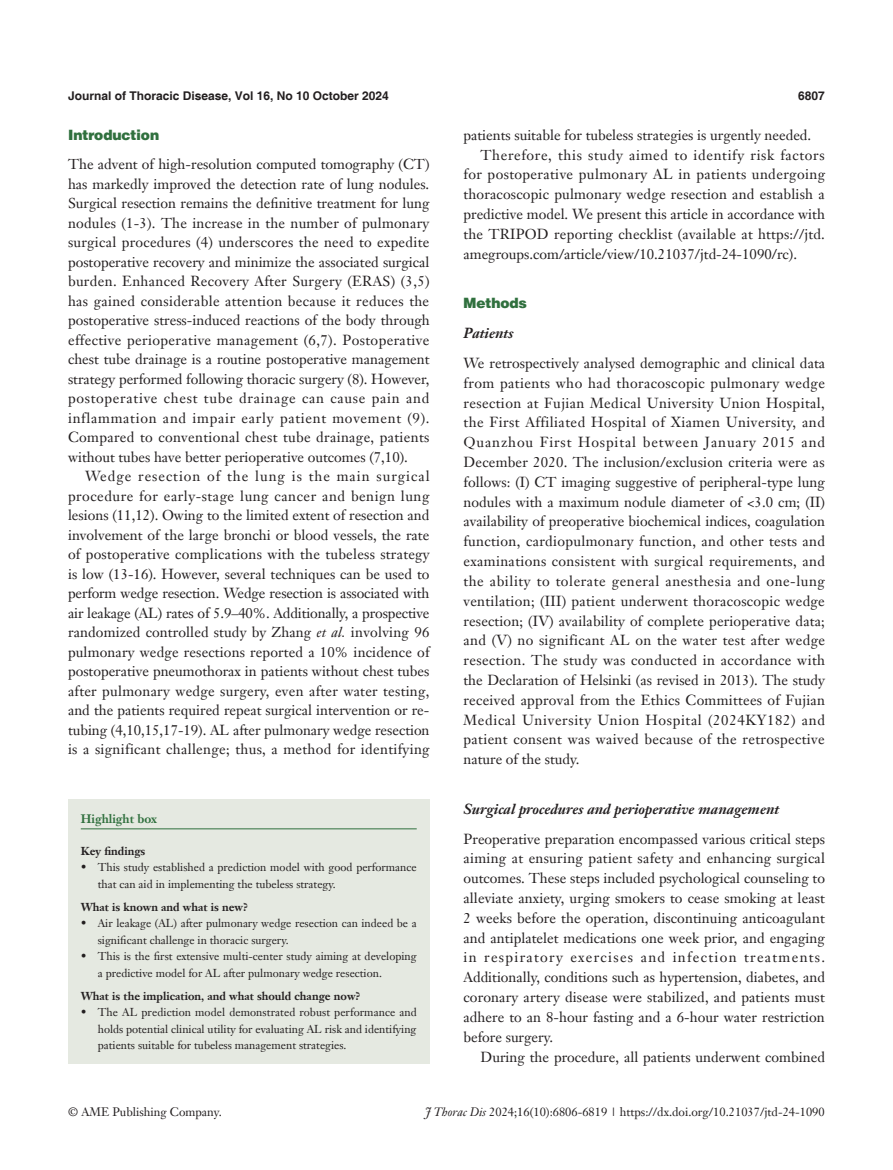
<style>
.page{position:relative;width:893px;height:1170px;background:#fff}
.page>*{position:absolute;margin:0;border:0;box-sizing:border-box;transform-origin:0 0}
.t1{font:14.25px/19.8px "Janson Text LT";color:#231f20;text-align:justify}
._2ji-6_5{font:italic 700 14.25px "Janson Text LT";color:#231f20}
._1ji-zhengti{font:900 14.25px "Helvetica";color:#30703e}
._2ji-zhengti{font:italic 700 14.25px "Janson Text LT";color:#231f20}
._1ji-6_5{font:900 14.25px "Helvetica";color:#30703e}
.t2{font:12px "Janson Text LT";color:#231f20}
.t3{font:700 12px "Helvetica";color:#231f20}
.Cite{font:700 12px "Janson Text LT";color:#30703e}
.box-zhengwen{font:11.25px/16.5px "Janson Text LT";color:#231f20}
.box-biaoti-1_5mm{font:700 11.25px "Janson Text LT";color:#231f20}
.box-biaoti{font:700 11.25px "Janson Text LT";color:#231f20}
.s1{font-style:italic}
</style>
<div class="page">
<div style="left:68px;top:799px;width:361px;height:264px;background:#e5e9e1"></div>
<hr style="left:81px;top:828px;width:336px;height:1px;background:#30703e">
<p class="t3" style="left:68px;top:88px;width:322px">Journal of Thoracic Disease, Vol 16, No 10 October 2024</p>
<p class="t3" style="left:798px;top:88px;width:28px">6807</p>
<p class="_1ji-zhengti" style="left:68px;top:126px;width:93px">Introduction</p>
<p class="t1" style="left:68px;top:154px;width:363px">The advent of high-resolution computed tomography (CT) has markedly improved the detection rate of lung nodules.<br>Surgical resection remains the definitive treatment for lung nodules (1-3). The increase in the number of pulmonary surgical procedures (4) underscores the need to expedite postoperative recovery and minimize the associated surgical burden. Enhanced Recovery After Surgery (ERAS) (3,5) has gained considerable attention because it reduces the postoperative stress-induced reactions of the body through effective perioperative management (6,7). Postoperative chest tube drainage is a routine postoperative management strategy performed following thoracic surgery (8). However, postoperative chest tube drainage can cause pain and inflammation and impair early patient movement (9).<br>Compared to conventional chest tube drainage, patients without tubes have better perioperative outcomes (7,10).</p>
<p class="t1" style="left:68px;top:466px;width:363px;text-indent:17px">Wedge resection of the lung is the main surgical procedure for early-stage lung cancer and benign lung lesions (11,12). Owing to the limited extent of resection and involvement of the large bronchi or blood vessels, the rate of postoperative complications with the tubeless strategy is low (13-16). However, several techniques can be used to perform wedge resection. Wedge resection is associated with air leakage (AL) rates of 5.9–40%. Additionally, a prospective randomized controlled study by Zhang <span class="s1">et al.</span> involving 96 pulmonary wedge resections reported a 10% incidence of postoperative pneumothorax in patients without chest tubes after pulmonary wedge surgery, even after water testing, and the patients required repeat surgical intervention or re&shy;tubing (4,10,15,17-19). AL after pulmonary wedge resection is a significant challenge; thus, a method for identifying</p>
<p class="Cite" style="left:81px;top:810px;width:78px">Highlight box</p>
<p class="box-biaoti" style="left:81px;top:843px;width:66px">Key findings</p>
<p class="box-zhengwen" style="left:98px;top:859px;width:320px;text-indent:-17px">• This study established a prediction model with good performance that can aid in implementing the tubeless strategy.</p>
<p class="box-biaoti-1_5mm" style="left:81px;top:899px;width:169px">What is known and what is new?</p>
<p class="box-zhengwen" style="left:98px;top:915px;width:320px;text-indent:-17px">• Air leakage (AL) after pulmonary wedge resection can indeed be a significant challenge in thoracic surgery.</p>
<p class="box-zhengwen" style="left:98px;top:948px;width:320px;text-indent:-17px">• This is the first extensive multi-center study aiming at developing a predictive model for AL after pulmonary wedge resection.</p>
<p class="box-biaoti-1_5mm" style="left:81px;top:988px;width:281px">What is the implication, and what should change now?</p>
<p class="box-zhengwen" style="left:98px;top:1003px;width:321px;text-align:justify;text-indent:-17px">• The AL prediction model demonstrated robust performance and holds potential clinical utility for evaluating AL risk and identifying patients suitable for tubeless management strategies.</p>
<p class="t1" style="left:463px;top:125px;width:349px">patients suitable for tubeless strategies is urgently needed.</p>
<p class="t1" style="left:463px;top:145px;width:363px;text-indent:17px">Therefore, this study aimed to identify risk factors for postoperative pulmonary AL in patients undergoing thoracoscopic pulmonary wedge resection and establish a predictive model. We present this article in accordance with the TRIPOD reporting checklist (available at https://jtd. amegroups.com/article/view/10.21037/jtd-24-1090/rc).</p>
<p class="_1ji-6_5" style="left:463px;top:294px;width:65px">Methods</p>
<p class="_2ji-zhengti" style="left:463px;top:324px;width:51px">Patients</p>
<p class="t1" style="left:463px;top:353px;width:363px">We retrospectively analysed demographic and clinical data from patients who had thoracoscopic pulmonary wedge resection at Fujian Medical University Union Hospital, the First Affiliated Hospital of Xiamen University, and Quanzhou First Hospital between January 2015 and December 2020. The inclusion/exclusion criteria were as follows: (I) CT imaging suggestive of peripheral-type lung nodules with a maximum nodule diameter of &lt;3.0 cm; (II) availability of preoperative biochemical indices, coagulation function, cardiopulmonary function, and other tests and examinations consistent with surgical requirements, and the ability to tolerate general anesthesia and one-lung ventilation; (III) patient underwent thoracoscopic wedge resection; (IV) availability of complete perioperative data; and (V) no significant AL on the water test after wedge resection. The study was conducted in accordance with the Declaration of Helsinki (as revised in 2013). The study received approval from the Ethics Committees of Fujian Medical University Union Hospital (2024KY182) and patient consent was waived because of the retrospective nature of the study.</p>
<p class="_2ji-6_5" style="left:463px;top:799px;width:317px">Surgical procedures and perioperative management</p>
<p class="t1" style="left:463px;top:828px;width:363px">Preoperative preparation encompassed various critical steps aiming at ensuring patient safety and enhancing surgical outcomes. These steps included psychological counseling to alleviate anxiety, urging smokers to cease smoking at least 2 weeks before the operation, discontinuing anticoagulant and antiplatelet medications one week prior, and engaging in respiratory exercises and infection treatments.<br>Additionally, conditions such as hypertension, diabetes, and coronary artery disease were stabilized, and patients must adhere to an 8-hour fasting and a 6-hour water restriction before surgery.</p>
<p class="t1" style="left:480px;top:1046px;width:346px">During the procedure, all patients underwent combined</p>
<p class="t2" style="left:68px;top:1104px;width:155px">© AME Publishing Company.</p>
<p class="t2" style="left:425px;top:1104px;width:401px"><span class="s1">J Thorac Dis</span> 2024;16(10):6806-6819 | https://dx.doi.org/10.21037/jtd-24-1090</p>
</div>
